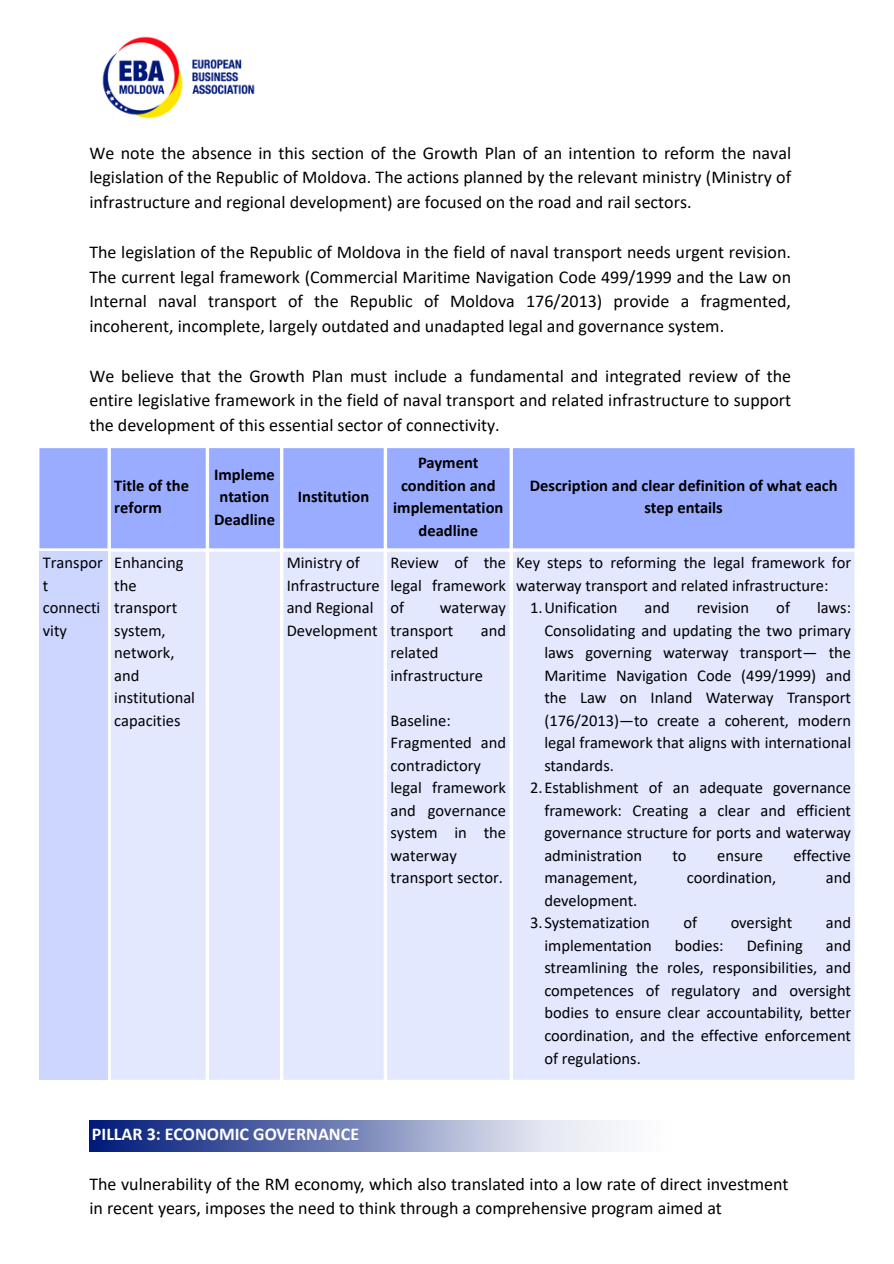
<style>
.page{position:relative;width:894px;height:1264px;background:#fff}
.page>*{position:absolute;margin:0;border:0;box-sizing:border-box;transform-origin:0 0}
.t1{font:18px/24.8px "Calibri";color:#000;text-align:justify}
.t2{font:700 18px "Calibri";color:#fff}
.t3{font:16.5px/22.5px "Calibri";color:#000}
.t4{font:700 16.5px/22.5px "Calibri";color:#000;text-align:center}
</style>
<div class="page">
<img style="left:102px;top:36px;width:153px;height:83px">
<div style="left:39px;top:448px;width:815px;height:100px;background:#99acff"></div>
<div style="left:39px;top:551px;width:68px;height:528px;background:#cdd6ff"></div>
<div style="left:111px;top:552px;width:743px;height:527px;background:#e3e8ff"></div>
<img style="left:89px;top:1120px;width:532px;height:31px">
<p class="t1" style="left:89px;top:142px;width:703px">We note the absence in this section of the Growth Plan of an intention to reform the naval legislation of the Republic of Moldova. The actions planned by the relevant ministry (Ministry of infrastructure and regional development) are focused on the road and rail sectors.</p>
<p class="t1" style="left:89px;top:241px;width:703px">The legislation of the Republic of Moldova in the field of naval transport needs urgent revision.<br>The current legal framework (Commercial Maritime Navigation Code 499/1999 and the Law on Internal naval transport of the Republic of Moldova 176/2013) provide a fragmented, incoherent, incomplete, largely outdated and unadapted legal and governance system.</p>
<p class="t1" style="left:89px;top:365px;width:703px">We believe that the Growth Plan must include a fundamental and integrated review of the entire legislative framework in the field of naval transport and related infrastructure to support the development of this essential sector of connectivity.</p>
<p class="t4" style="left:114px;top:475px;width:76px;text-align:left">Title of the reform</p>
<p class="t4" style="left:214px;top:464px;width:62px">Impleme ntation<br>Deadline</p>
<p class="t4" style="left:298px;top:487px;width:73px">Institution</p>
<p class="t4" style="left:393px;top:453px;width:112px">Payment condition and implementation deadline</p>
<p class="t3" style="left:43px;top:552px;width:61px">Transpor t connecti vity</p>
<p class="t3" style="left:114px;top:552px;width:82px">Enhancing the transport system, network, and institutional capacities</p>
<p class="t3" style="left:287px;top:552px;width:95px">Ministry of<br>Infrastructure and Regional<br>Development</p>
<p class="t3" style="left:390px;top:552px;width:117px;text-align:justify">Review of the legal framework of</p>
<p class="t3" style="left:390px;top:597px;width:117px;text-indent:49px">waterway transport</p>
<p class="t3" style="left:480px;top:620px;width:27px">and</p>
<p class="t3" style="left:390px;top:642px;width:94px">related infrastructure</p>
<p class="t3" style="left:390px;top:710px;width:117px">Baseline:<br>Fragmented and contradictory legal framework and governance system in the waterway transport sector.</p>
<p class="t4" style="left:529px;top:475px;width:309px">Description and clear definition of what each step entails</p>
<p class="t3" style="left:516px;top:552px;width:336px">Key steps to reforming the legal framework for waterway transport and related infrastructure:</p>
<p class="t3" style="left:530px;top:597px;width:89px">1.Unification</p>
<p class="t3" style="left:644px;top:597px;width:27px">and</p>
<p class="t3" style="left:696px;top:597px;width:54px">revision</p>
<p class="t3" style="left:776px;top:597px;width:15px">of</p>
<p class="t3" style="left:544px;top:597px;width:308px;text-align:justify;text-indent:272px">laws:<br>Consolidating and updating the two primary laws governing waterway transport— the Maritime Navigation Code (499/1999) and the Law on Inland Waterway Transport (176/2013)—to create a coherent, modern legal framework that aligns with international standards.</p>
<p class="t3" style="left:544px;top:778px;width:308px;text-align:justify;text-indent:-14px">2.Establishment of an adequate governance framework: Creating a clear and efficient governance structure for ports and waterway administration</p>
<p class="t3" style="left:672px;top:845px;width:16px">to</p>
<p class="t3" style="left:717px;top:845px;width:47px">ensure</p>
<p class="t3" style="left:793px;top:845px;width:59px">effective</p>
<p class="t3" style="left:544px;top:868px;width:95px">management,</p>
<p class="t3" style="left:686px;top:868px;width:91px">coordination,</p>
<p class="t3" style="left:825px;top:868px;width:27px">and</p>
<p class="t3" style="left:544px;top:890px;width:95px">development.</p>
<p class="t3" style="left:530px;top:913px;width:121px">3.Systematization</p>
<p class="t3" style="left:683px;top:913px;width:15px">of</p>
<p class="t3" style="left:730px;top:913px;width:63px">oversight</p>
<p class="t3" style="left:825px;top:913px;width:27px">and</p>
<p class="t3" style="left:544px;top:935px;width:109px">implementation</p>
<p class="t3" style="left:674px;top:935px;width:50px">bodies:</p>
<p class="t3" style="left:746px;top:935px;width:57px">Defining</p>
<p class="t3" style="left:544px;top:935px;width:308px;text-align:justify;text-indent:281px">and streamlining the roles, responsibilities, and competences of regulatory and oversight bodies to ensure clear accountability, better coordination, and the effective enforcement of regulations.</p>
<p class="t2" style="left:92px;top:1126px;width:268px">PILLAR 3: ECONOMIC GOVERNANCE</p>
<p class="t1" style="left:89px;top:1172px;width:700px">The vulnerability of the RM economy, which also translated into a low rate of direct investment in recent years, imposes the need to think through a comprehensive program aimed at</p>
</div>
